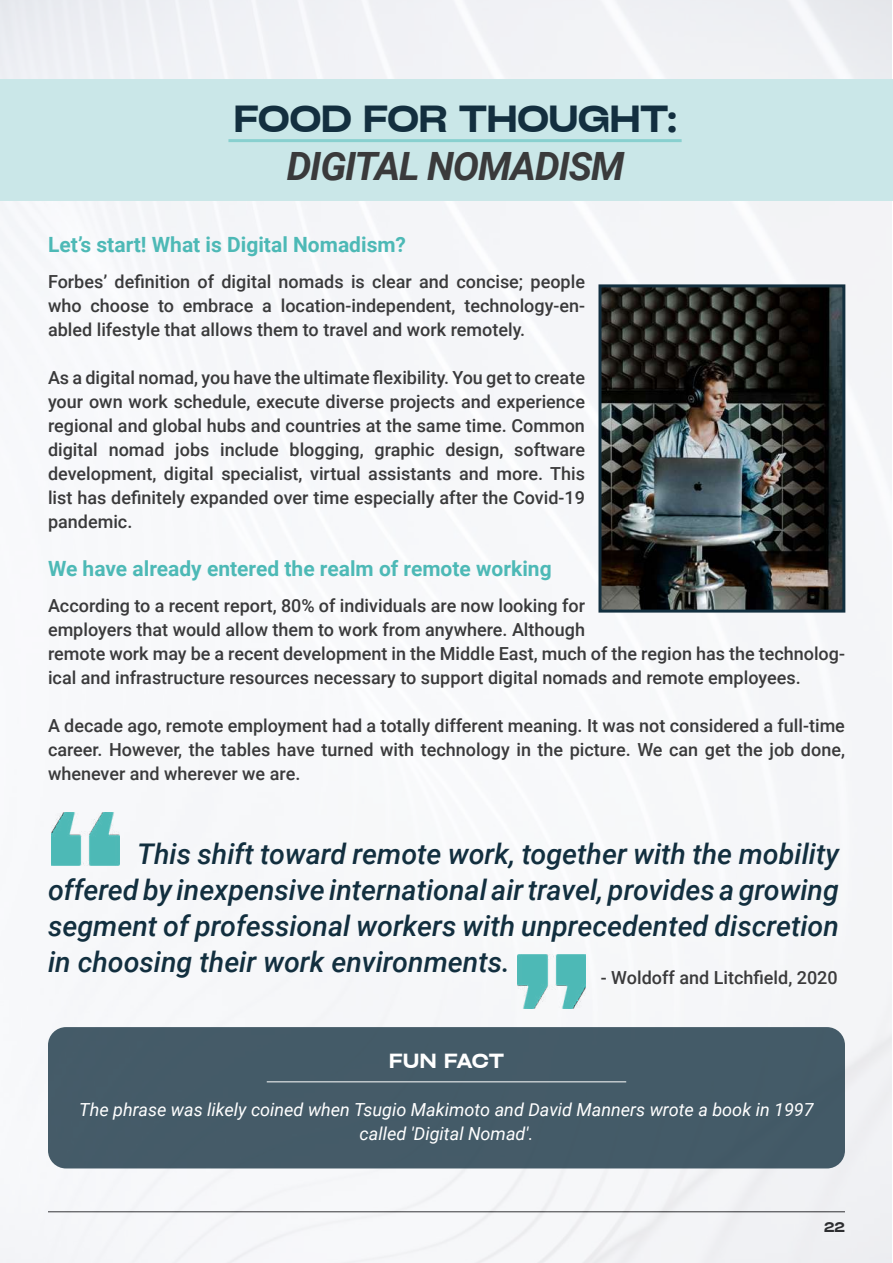
<style>
.page{position:relative;width:893px;height:1263px;background:#fff}
.page>*{position:absolute;margin:0;border:0;box-sizing:border-box;transform-origin:0 0}
.t1{font:italic 700 39px "Roboto";letter-spacing:-.03em;color:#3a3a3b}
.t2{font:600 36px "Cy Grotesk Wide";letter-spacing:-.03em;color:#132f3f}
.t3{font:italic 500 28.5px/36px "Roboto";color:#122f3f;text-align:justify}
.t4{font:700 21px "Roboto";color:#4db9b6}
.t5{font:600 19.5px "Cy Grotesk Wide";letter-spacing:-.015em;color:#fff}
.t6{font:500 18px/24px "Roboto";color:#3a3a3b;text-align:justify}
.t7{font:italic 18px/24px "Roboto";color:#fff;text-align:center}
.t8{font:600 13.5px "Cy Grotesk Wide";color:#000}
</style>
<div class="page">
<div style="left:0;top:0;width:891px;height:1263px;background:#f6f7f9"></div>
<div style="left:0;top:79px;width:893px;height:121px;background:#cae7e8"></div>
<img style="left:602px;top:288px;width:239px;height:321px">
<div style="left:598px;top:284px;width:247px;height:329px;border:3px solid #122f3f"></div>
<div style="left:48px;top:1027px;width:797px;height:141px;background:#445b68;border-radius:18px"></div>
<hr style="left:267px;top:1081px;width:359px;height:1px;background:#fff">
<img style="left:51px;top:812px;width:68px;height:54px">
<img style="left:517px;top:955px;width:68px;height:53px">
<hr style="left:228px;top:139px;width:454px;height:3px;background:#47bab6">
<h2 class="t2" style="left:233px;top:93px;width:446px">FOOD FOR THOUGHT:</h2>
<h1 class="t1" style="left:287px;top:139px;width:339px">DIGITAL NOMADISM</h1>
<p class="t4" style="left:48px;top:230px;width:360px">Let’s start! What is Digital Nomadism?</p>
<p class="t6" style="left:48px;top:269px;width:538px">Forbes’ definition of digital nomads is clear and concise; people who choose to embrace a location-independent, technology-en&shy;abled lifestyle that allows them to travel and work remotely.</p>
<p class="t6" style="left:48px;top:365px;width:538px">As a digital nomad, you have the ultimate flexibility. You get to create your own work schedule, execute diverse projects and experience regional and global hubs and countries at the same time. Common digital nomad jobs include blogging, graphic design, software development, digital specialist, virtual assistants and more. This list has definitely expanded over time especially after the Covid-19 pandemic.</p>
<p class="t4" style="left:48px;top:554px;width:505px">We have already entered the realm of remote working</p>
<p class="t6" style="left:48px;top:593px;width:798px;text-align:left">According to a recent report, 80% of individuals are now looking for<br>employers that would allow them to work from anywhere. Although<br>remote work may be a recent development in the Middle East, much of the region has the technolog&shy;ical and infrastructure resources necessary to support digital nomads and remote employees.</p>
<p class="t6" style="left:48px;top:713px;width:798px">A decade ago, remote employment had a totally different meaning. It was not considered a full-time career. However, the tables have turned with technology in the picture. We can get the job done, whenever and wherever we are.</p>
<h3 class="t3" style="left:48px;top:835px;width:792px;text-indent:89px">This shift toward remote work, together with the mobility offered by inexpensive international air travel, provides a growing segment of professional workers with unprecedented discretion in choosing their work environments.</h3>
<p class="t6" style="left:601px;top:965px;width:238px">- Woldoff and Litchfield, 2020</p>
<p class="t5" style="left:389px;top:1047px;width:117px">FUN FACT</p>
<p class="t7" style="left:79px;top:1097px;width:736px">The phrase was likely coined when Tsugio Makimoto and David Manners wrote a book in 1997 called 'Digital Nomad'.</p>
<p class="t8" style="left:824px;top:1217px;width:22px">22</p>
</div>
